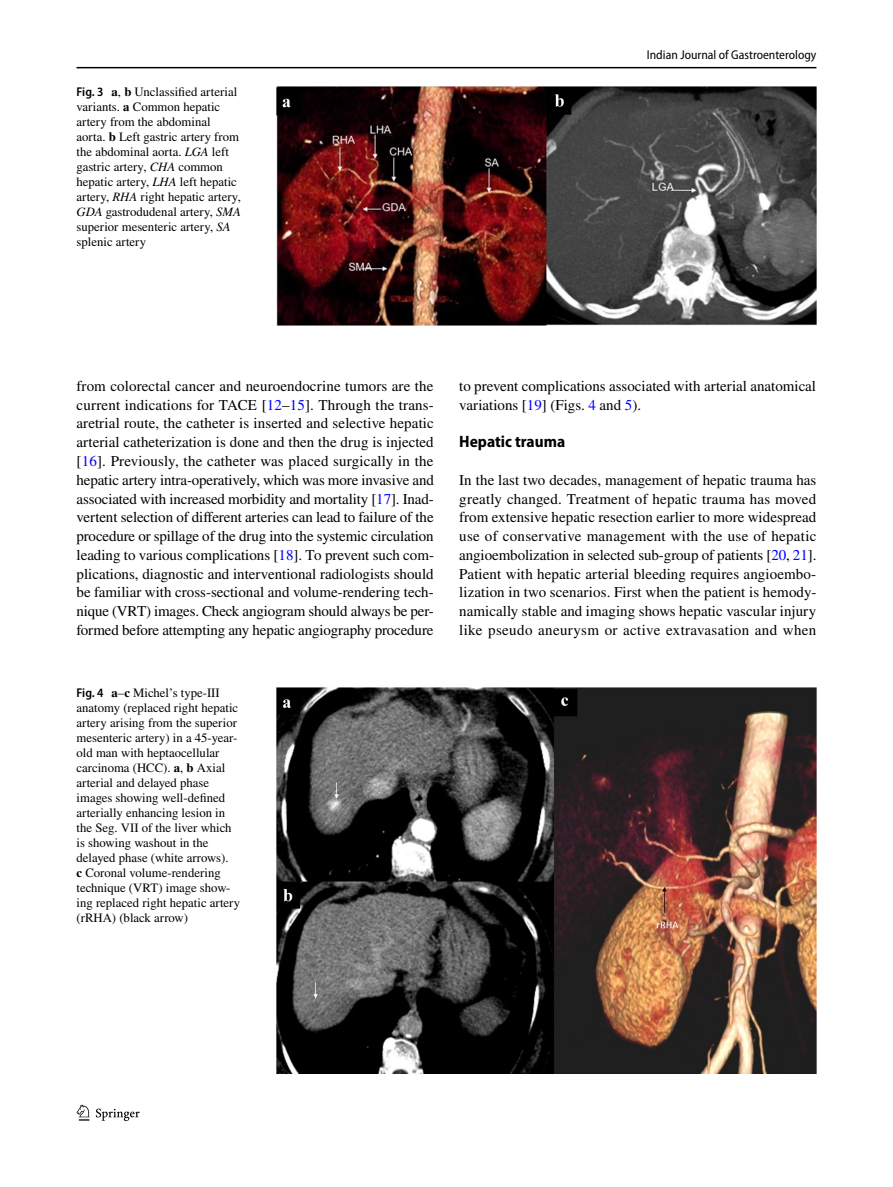
<style>
.page{position:relative;width:893px;height:1187px;background:#fff}
.page>*{position:absolute;margin:0;border:0;box-sizing:border-box;transform-origin:0 0}
.t1{font:700 semi-condensed 16.5px "Myriad Pro";color:#000}
.t2{font:15px/18.8px "STIX";color:#000;text-align:justify}
.t3{font:12.75px/15px "STIX";color:#000}
.t4{font:semi-condensed 12.75px "Myriad Pro";color:#000}
.s1{font-family:"Myriad Pro";font-weight:600;font-stretch:semi-condensed}
.s2{font-weight:700}
.s3{font-style:italic}
.s4{color:#00f}
</style>
<div class="page">
<hr style="left:77px;top:67px;width:739px;height:1px;background:#000">
<svg style="left:77px;top:1104px;width:12px;height:16px"></svg>
<svg style="left:96px;top:1108px;width:44px;height:12px"></svg>
<img style="left:276px;top:87px;width:540px;height:238px">
<img style="left:276px;top:687px;width:540px;height:386px">
<p class="t3" style="left:77px;top:85px;width:166px"><span class="s1">Fig. 3</span> <span class="s2">a</span>, <span class="s2">b</span> Unclassified arterial variants. <span class="s2">a</span> Common hepatic artery from the abdominal aorta. <span class="s2">b</span> Left gastric artery from the abdominal aorta. <span class="s3">LGA</span> left gastric artery, <span class="s3">CHA</span> common hepatic artery, <span class="s3">LHA</span> left hepatic artery, <span class="s3">RHA</span> right hepatic artery,<br><span class="s3">GDA</span> gastrodudenal artery, <span class="s3">SMA </span>superior mesenteric artery, <span class="s3">SA </span>splenic artery</p>
<p class="t4" style="left:647px;top:48px;width:171px">Indian Journal of Gastroenterology</p>
<p class="t2" style="left:77px;top:377px;width:359px">from colorectal cancer and neuroendocrine tumors are the current indications for TACE [<span class="s4">12</span>–<span class="s4">15</span>]. Through the trans&shy;aretrial route, the catheter is inserted and selective hepatic arterial catheterization is done and then the drug is injected [<span class="s4">16</span>]. Previously, the catheter was placed surgically in the hepatic artery intra-operatively, which was more invasive and associated with increased morbidity and mortality [<span class="s4">17</span>]. Inad&shy;vertent selection of different arteries can lead to failure of the procedure or spillage of the drug into the systemic circulation leading to various complications [<span class="s4">18</span>]. To prevent such com&shy;plications, diagnostic and interventional radiologists should be familiar with cross-sectional and volume-rendering tech&shy;nique (VRT) images. Check angiogram should always be per&shy;formed before attempting any hepatic angiography procedure</p>
<p class="t2" style="left:459px;top:377px;width:358px">to prevent complications associated with arterial anatomical variations [<span class="s4">19</span>] (Figs. <span class="s4">4</span> and <span class="s4">5</span>).</p>
<p class="t1" style="left:459px;top:432px;width:107px">Hepatic trauma</p>
<p class="t2" style="left:459px;top:471px;width:359px">In the last two decades, management of hepatic trauma has greatly changed. Treatment of hepatic trauma has moved from extensive hepatic resection earlier to more widespread use of conservative management with the use of hepatic angioembolization in selected sub-group of patients [<span class="s4">20</span>, <span class="s4">21</span>].<br>Patient with hepatic arterial bleeding requires angioembo&shy;lization in two scenarios. First when the patient is hemody&shy;namically stable and imaging shows hepatic vascular injury like pseudo aneurysm or active extravasation and when</p>
<p class="t3" style="left:77px;top:686px;width:165px"><span class="s1">Fig. 4</span> <span class="s2">a</span>–<span class="s2">c</span> Michel’s type-III anatomy (replaced right hepatic artery arising from the superior mesenteric artery) in a 45-year&shy;old man with heptaocellular carcinoma (HCC). <span class="s2">a</span>, <span class="s2">b</span> Axial arterial and delayed phase images showing well-defined arterially enhancing lesion in the Seg. VII of the liver which is showing washout in the delayed phase (white arrows).<br><span class="s2">c</span> Coronal volume-rendering technique (VRT) image show&shy;ing replaced right hepatic artery (rRHA) (black arrow)</p>
</div>
